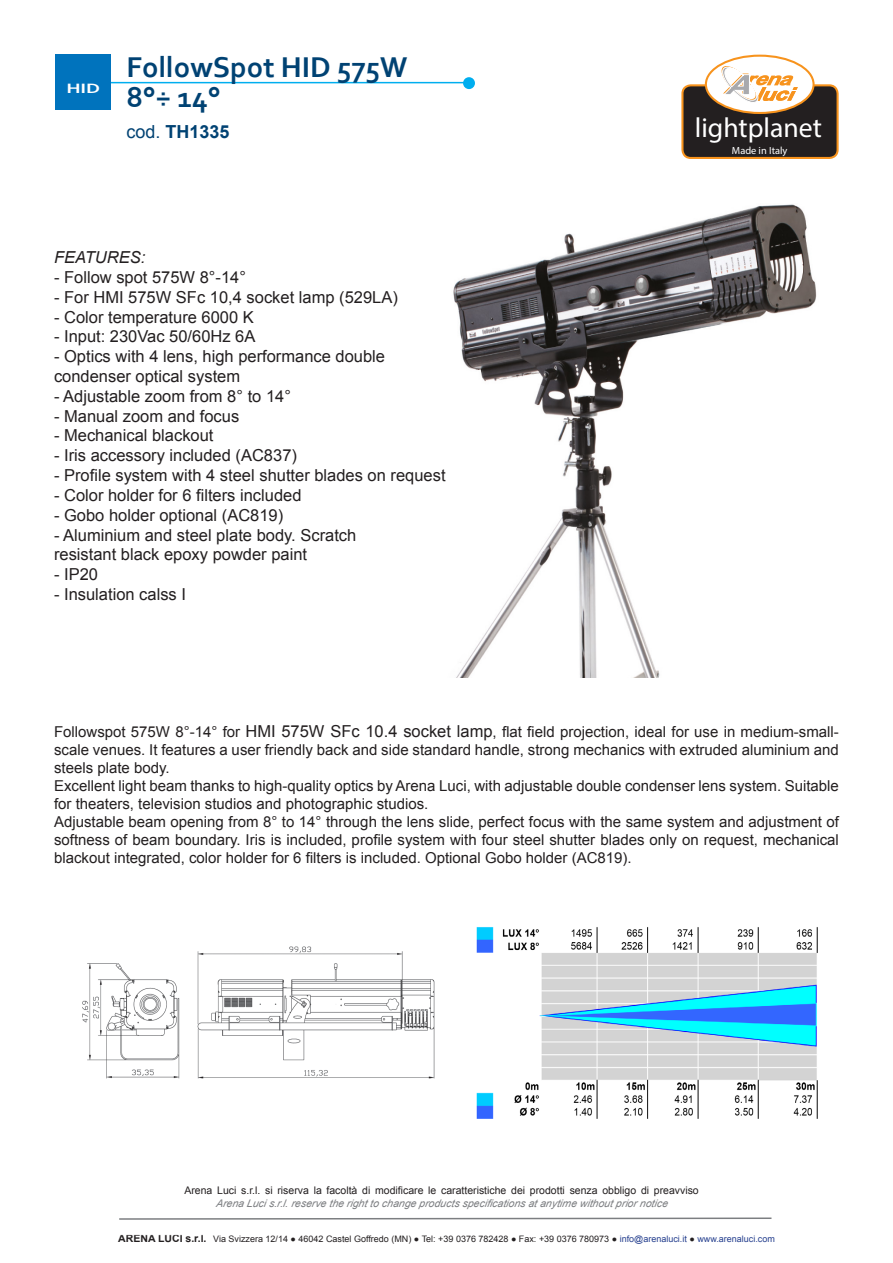
<style>
.page{position:relative;width:893px;height:1263px;background:#fff}
.page>*{position:absolute;margin:0;border:0;box-sizing:border-box;transform-origin:0 0}
.t1{font:700 30px/30px "Corbel";color:#004273}
.t2{font:27.75px "Myriad Pro";color:#fff}
.t3{font:700 18px "Arial";color:#004273}
.t4{font:16.5px/19.8px "Arial";color:#231f20}
.t5{font:italic 16.5px "Arial";color:#231f20}
.t6{font:15px/18px "Arial";color:#231f20;text-align:justify}
.t7{font:700 14.25px "Corbel";color:#fff;scale:1.43 1}
.Head_3{font:10.5px/13.5px "Arial";color:#231f20;text-align:center}
.t8{font:10.35px "Myriad Pro";color:#fff}
.t9{font:9px "Arial";color:#231f20}
.s1{font-weight:400}
.s2{font-size:16.5px}
.s3{font-style:italic;color:#7c7e81}
.s4{font-weight:700;font-size:10.5px}
.s5{color:#253f8e}
</style>
<div class="page">
<svg style="left:119px;top:1217px;width:653px;height:3px"></svg>
<div style="left:682px;top:85px;width:156px;height:73px;background:#231f20;border-radius:8px"></div>
<div style="left:681px;top:84px;width:158px;height:75px;border:2px solid #f7931d;border-radius:8px"></div>
<div style="left:706px;top:56px;width:107px;height:57px;background:#fff;border-radius:50%"></div>
<div style="left:705px;top:55px;width:110px;height:59px;border:2px solid #f7931d;border-radius:50%"></div>
<svg style="left:722px;top:66px;width:76px;height:36px"></svg>
<img style="left:453px;top:204px;width:364px;height:473px">
<img style="left:82px;top:946px;width:353px;height:133px">
<img style="left:476px;top:927px;width:342px;height:192px">
<hr style="left:61px;top:82px;width:407px;height:1px;background:#00aeef">
<div style="left:55px;top:54px;width:56px;height:55px;background:#0073bd"></div>
<div style="left:463px;top:77px;width:12px;height:12px;background:#00aeef;border-radius:50%"></div>
<p class="t7" style="left:66px;top:79px;width:25px">HID</p>
<p class="t1" style="left:126px;top:51px;width:283px">FollowSpot HID 575W<br>8°÷ 14°</p>
<p class="t3" style="left:126px;top:120px;width:105px"><span class="s1">cod.</span> TH1335</p>
<p class="t5" style="left:54px;top:247px;width:93px">FEATURES:</p>
<p class="t4" style="left:54px;top:268px;width:194px">- Follow spot 575W 8°-14°</p>
<p class="t4" style="left:54px;top:287px;width:345px">- For HMI 575W SFc 10,4 socket lamp (529LA)</p>
<p class="t4" style="left:54px;top:307px;width:201px">- Color temperature 6000 K</p>
<p class="t4" style="left:54px;top:327px;width:203px">- Input: 230Vac 50/60Hz 6A</p>
<p class="t4" style="left:54px;top:347px;width:333px">- Optics with 4 lens, high performance double condenser optical system</p>
<p class="t4" style="left:54px;top:386px;width:238px">- Adjustable zoom from 8° to 14°</p>
<p class="t4" style="left:54px;top:406px;width:187px">- Manual zoom and focus</p>
<p class="t4" style="left:54px;top:426px;width:161px">- Mechanical blackout</p>
<p class="t4" style="left:54px;top:446px;width:244px">- Iris accessory included (AC837)</p>
<p class="t4" style="left:54px;top:466px;width:393px">- Profile system with 4 steel shutter blades on request</p>
<p class="t4" style="left:54px;top:485px;width:249px">- Color holder for 6 filters included</p>
<p class="t4" style="left:54px;top:505px;width:231px">- Gobo holder optional (AC819)</p>
<p class="t4" style="left:54px;top:525px;width:304px">- Aluminium and steel plate body. Scratch</p>
<p class="t4" style="left:54px;top:545px;width:255px">resistant black epoxy powder paint</p>
<p class="t4" style="left:54px;top:565px;width:46px">- IP20</p>
<p class="t4" style="left:54px;top:584px;width:134px">- Insulation calss I</p>
<p class="t2" style="left:695px;top:110px;width:129px">lightplanet</p>
<p class="t8" style="left:732px;top:144px;width:57px">Made in Italy</p>
<p class="t6" style="left:54px;top:723px;width:786px">Followspot 575W 8°-14° for <span class="s2">HMI 575W SFc 10.4 socket lamp</span>, flat field projection, ideal for use in medium-small&shy;scale venues. It features a user friendly back and side standard handle, strong mechanics with extruded aluminium and steels plate body.</p>
<p class="t6" style="left:54px;top:777px;width:786px">Excellent light beam thanks to high-quality optics by Arena Luci, with adjustable double condenser lens system. Suitable for theaters, television studios and photographic studios.</p>
<p class="t6" style="left:54px;top:813px;width:786px">Adjustable beam opening from 8° to 14° through the lens slide, perfect focus with the same system and adjustment of softness of beam boundary. Iris is included, profile system with four steel shutter blades only on request, mechanical blackout integrated, color holder for 6 filters is included. Optional Gobo holder (AC819).</p>
<p class="Head_3" style="left:184px;top:1184px;width:516px">Arena Luci s.r.l. si riserva la facoltà di modificare le caratteristiche dei prodotti senza obbligo di preavviso<br><span class="s3">Arena Luci s.r.l.reserve the right to change products specifications at anytime without prior notice</span></p>
<p class="t9" style="left:118px;top:1233px;width:658px"><span class="s4">ARENA LUCI s.r.l.</span> Via Svizzera 12/14 ● 46042 Castel Goffredo (MN) ● Tel: +39 0376 782428 ● Fax: +39 0376 780973 ● <span class="s5">info@arenaluci.it</span> ● <span class="s5">www.arenaluci.com</span></p>
</div>
